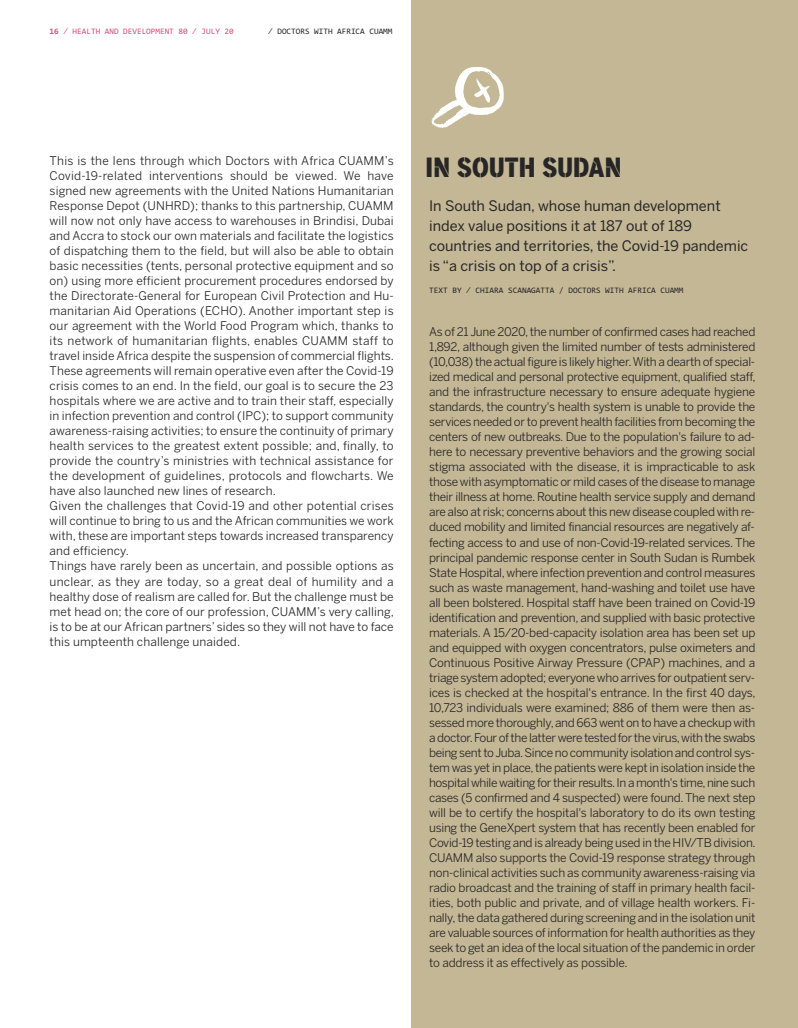
<style>
.page{position:relative;width:798px;height:1028px;background:#fff}
.page>*{position:absolute;margin:0;border:0;box-sizing:border-box;transform-origin:0 0}
.t1{font:26.25px "cuammstencil stencil";letter-spacing:.01em;color:#272627;scale:.96 1}
.t2{font:14.38px/20px "Benton Sans";color:#272627}
.t3{font:11.88px/15px "Benton Sans";letter-spacing:.01em;color:#272627;text-align:justify}
.t4{font:8.38px "Consolas";color:#272627}
.t5{font:8.38px "Consolas";color:#d15076}
.s1{font-weight:700}
</style>
<div class="page">
<div style="left:411px;top:0;width:386px;height:1028px;background:#c4b795"></div>
<svg style="left:431px;top:67px;width:72px;height:61px"></svg>
<p class="t5" style="left:50px;top:29px;width:185px"><span class="s1">16</span> ⁄ HEALTH AND DEVELOPMENT 80 ⁄ JULY 20</p>
<p class="t4" style="left:268px;top:29px;width:126px">⁄ DOCTORS WITH AFRICA CUAMM</p>
<p class="t3" style="left:50px;top:154px;width:346px;text-align:left">This is the lens through which Doctors with Africa CUAMM’s Covid-19-related interventions should be viewed. We have signed new agreements with the United Nations Humanitarian Response Depot (UNHRD); thanks to this partnership, CUAMM will now not only have access to warehouses in Brindisi, Dubai and Accra to stock our own materials and facilitate the logistics of dispatching them to the field, but will also be able to obtain basic necessities (tents, personal protective equipment and so on) using more efficient procurement procedures endorsed by the Directorate-General for European Civil Protection and Hu&shy;manitarian Aid Operations (ECHO). Another important step is our agreement with the World Food Program which, thanks to its network of humanitarian flights, enables CUAMM staff to travel inside Africa despite the suspension of commercial flights.<br>These agreements will remain operative even after the Covid-19 crisis comes to an end. In the field, our goal is to secure the 23 hospitals where we are active and to train their staff, especially in infection prevention and control (IPC); to support community awareness-raising activities; to ensure the continuity of primary health services to the greatest extent possible; and, finally, to provide the country’s ministries with technical assistance for the development of guidelines, protocols and flowcharts. We have also launched new lines of research.<br>Given the challenges that Covid-19 and other potential crises will continue to bring to us and the African communities we work with, these are important steps towards increased transparency and efficiency.<br>Things have rarely been as uncertain, and possible options as unclear, as they are today, so a great deal of humility and a healthy dose of realism are called for. But the challenge must be met head on; the core of our profession, CUAMM’s very calling, is to be at our African partners’ sides so they will not have to face this umpteenth challenge unaided.</p>
<h1 class="t1" style="left:425px;top:152px;width:205px">IN SOUTH SUDAN</h1>
<p class="t2" style="left:429px;top:195px;width:320px">In South Sudan, whose human development index value positions it at 187 out of 189 countries and territories, the Covid-19 pandemic is “a crisis on top of a crisis”.</p>
<p class="t4" style="left:429px;top:287px;width:256px">TEXT BY ⁄ CHIARA SCANAGATTA / DOCTORS WITH AFRICA CUAMM</p>
<p class="t3" style="left:429px;top:325px;width:328px">As of 21 June 2020, the number of confirmed cases had reached 1,892, although given the limited number of tests administered (10,038) the actual figure is likely higher.With a dearth of special&shy;ized medical and personal protective equipment, qualified staff, and the infrastructure necessary to ensure adequate hygiene standards, the country's health system is unable to provide the services needed or to prevent health facilities from becoming the centers of new outbreaks. Due to the population's failure to ad&shy;here to necessary preventive behaviors and the growing social stigma associated with the disease, it is impracticable to ask those with asymptomatic or mild cases of the disease to manage their illness at home. Routine health service supply and demand are also at risk; concerns about this new disease coupled with re&shy;duced mobility and limited financial resources are negatively af&shy;fecting access to and use of non-Covid-19-related services. The principal pandemic response center in South Sudan is Rumbek State Hospital, where infection prevention and control measures such as waste management, hand-washing and toilet use have all been bolstered. Hospital staff have been trained on Covid-19 identification and prevention, and supplied with basic protective materials. A 15/20-bed-capacity isolation area has been set up and equipped with oxygen concentrators, pulse oximeters and Continuous Positive Airway Pressure (CPAP) machines, and a triage system adopted; everyone who arrives for outpatient serv&shy;ices is checked at the hospital's entrance. In the first 40 days, 10,723 individuals were examined; 886 of them were then as&shy;sessed more thoroughly,and 663 went on to have a checkup with a doctor.Four of the latter were tested for the virus,with the swabs being sent toJuba.Since no community isolation and control sys&shy;tem was yet in place,the patients were kept in isolation inside the hospital while waiting for their results.In a month's time,nine such cases (5 confirmed and 4 suspected) were found. The next step will be to certify the hospital's laboratory to do its own testing using the GeneXpert system that has recently been enabled for Covid-19 testing and is already being used in the HIV/TB division.<br>CUAMM also supports the Covid-19 response strategy through non-clinical activities such as community awareness-raising via radio broadcast and the training of staff in primary health facil&shy;ities, both public and private, and of village health workers. Fi&shy;nally, the data gathered during screening and in the isolation unit are valuable sources of information for health authorities as they seek to get an idea of the local situation of the pandemic in order to address it as effectively as possible.</p>
</div>
